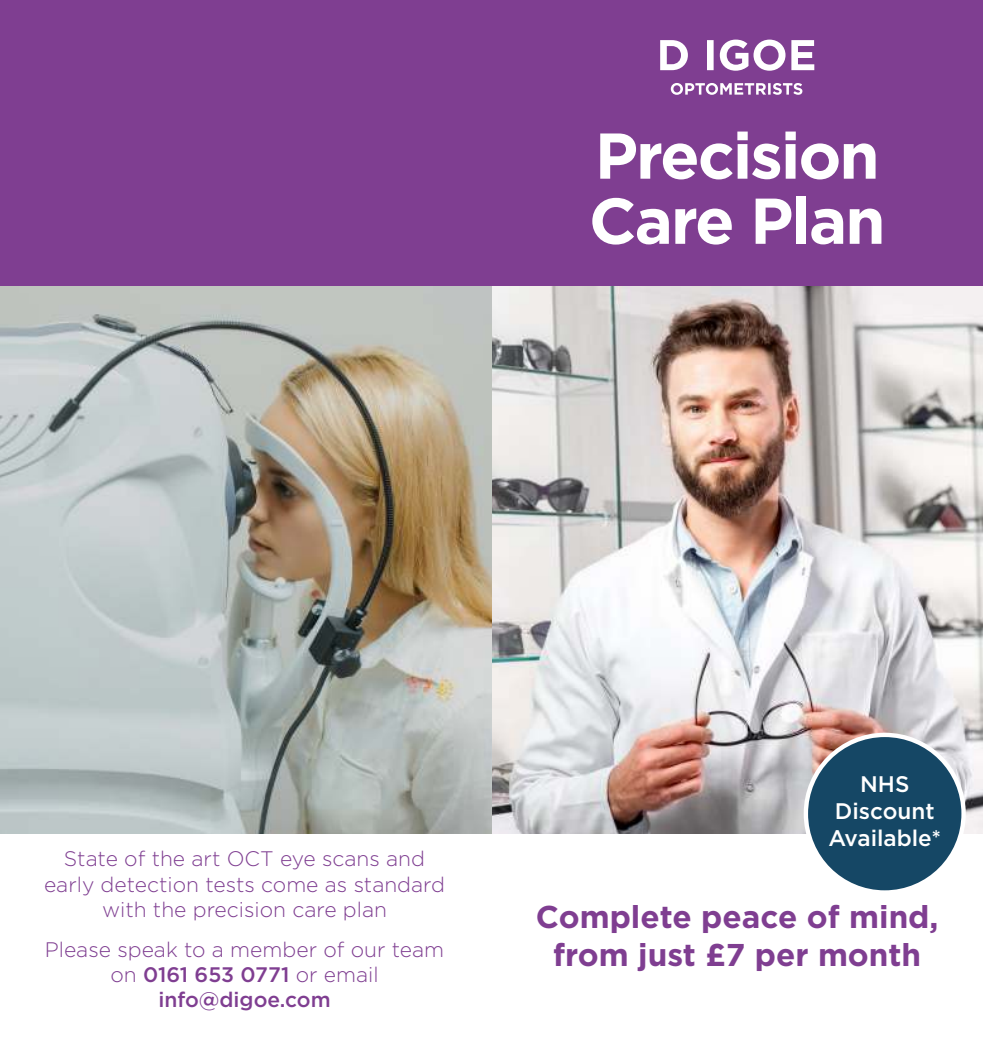
<style>
.page{position:relative;width:983px;height:1042px;background:#fff}
.page>*{position:absolute;margin:0;border:0;box-sizing:border-box;transform-origin:0 0}
.t1{font:700 64.58px/65.1px "Gotham";letter-spacing:-.03em;color:#fff}
.t2{font:700 31.5px/37.8px "Gotham HTF";color:#7f3e91;text-align:center}
.t3{font:500 22.57px/26.9px "Gotham HTF";color:#fff;text-align:center}
.t4{font:300 21px/25.2px "Gotham HTF";color:#7f3e91;text-align:center}
.s1{font-weight:500}
</style>
<div class="page">
<div style="left:0;top:0;width:982px;height:286px;background:#7f3e91"></div>
<img style="left:491px;top:286px;width:491px;height:547px">
<svg style="left:0;top:286px;width:491px;height:547px;background:#b2b3ac"></svg>
<div style="left:805px;top:735px;width:158px;height:157px;background:#154765;border-radius:50%"></div>
<div style="left:803px;top:733px;width:162px;height:161px;border:4px solid #fff;border-radius:50%"></div>
<svg style="left:660px;top:40px;width:154px;height:31px"></svg>
<svg style="left:670px;top:83px;width:132px;height:12px"></svg>
<h1 class="t1" style="left:588px;top:127px;width:298px">Precision<br>Care Plan</h1>
<p class="t4" style="left:44px;top:847px;width:402px">State of the art OCT eye scans and early detection tests come as standard with the precision care plan</p>
<p class="t4" style="left:45px;top:937px;width:401px">Please speak to a member of our team on <span class="s1">0161 653 0771</span> or email <span class="s1">info@digoe.com</span></p>
<p class="t3" style="left:828px;top:772px;width:114px">NHS<br>Discount<br>Available*</p>
<h2 class="t2" style="left:535px;top:900px;width:404px">Complete peace of mind, from just £7 per month</h2>
</div>
